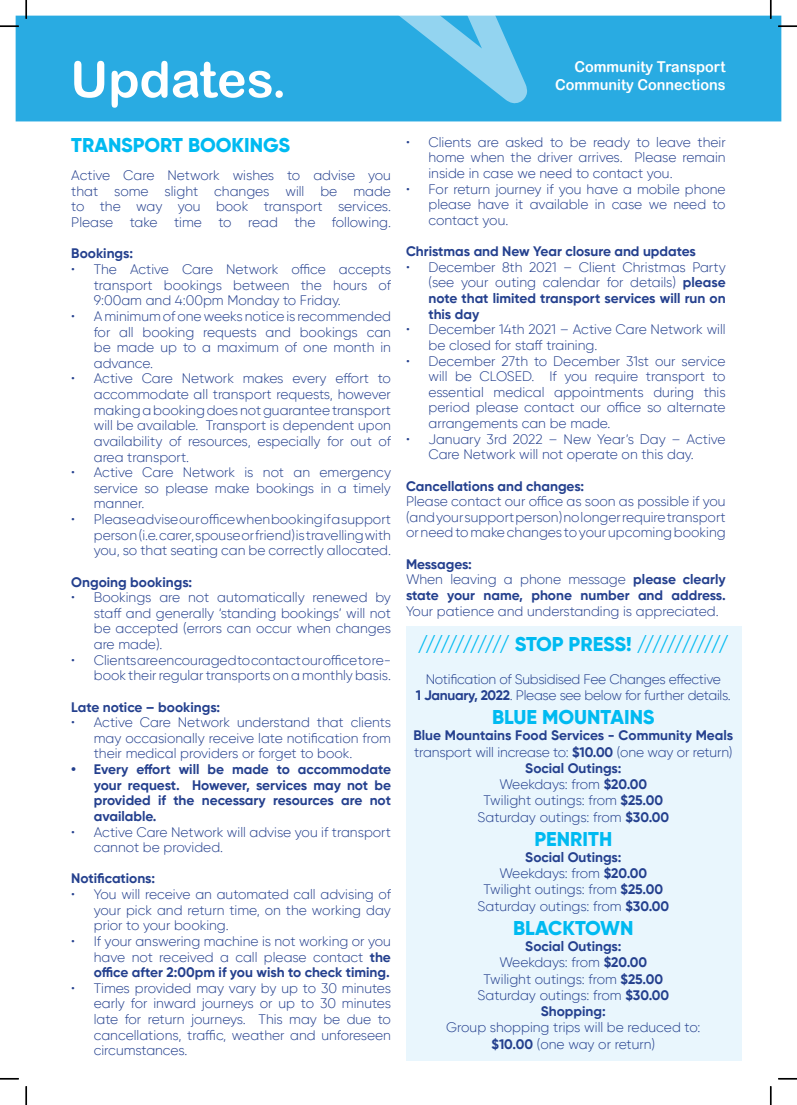
<style>
.page{position:relative;width:797px;height:1105px;background:#fff}
.page>*{position:absolute;margin:0;border:0;box-sizing:border-box;transform-origin:0 0}
.t1{font:50px "Arial Rounded MT Bold";color:#fff}
.t2{font:800 20px "Gilroy";color:#00baf1}
.t3{font:15px/18px "Arial Rounded MT Bold";color:#fff;text-align:right;scale:.96 1}
.t4{font:300 13.75px/15.6px "Gilroy";color:#24408e;text-align:justify}
.t5{font:700 13.75px/15.6px "Gilroy";color:#24408e}
.t6{font:300 13.75px/16.2px "Gilroy";letter-spacing:-.02em;color:#24408e;text-align:center}
.s1{font-weight:700}
.s2{font-weight:300}
</style>
<div class="page">
<div style="left:20px;top:20px;width:757px;height:97px;background:#29abe2"></div>
<div style="left:16px;top:16px;width:765px;height:105px;border:9px solid #29abe2"></div>
<svg style="left:393px;top:16px;width:134px;height:88px"></svg>
<div style="left:406px;top:627px;width:335px;height:434px;background:#e9f6fd"></div>
<svg style="left:0;top:25px;width:19px;height:2px"></svg>
<svg style="left:778px;top:25px;width:19px;height:2px"></svg>
<svg style="left:0;top:1078px;width:19px;height:1px"></svg>
<svg style="left:778px;top:1078px;width:19px;height:1px"></svg>
<svg style="left:25px;top:0;width:2px;height:19px"></svg>
<svg style="left:25px;top:1086px;width:2px;height:19px"></svg>
<svg style="left:770px;top:0;width:1px;height:19px"></svg>
<svg style="left:770px;top:1086px;width:1px;height:19px"></svg>
<h1 class="t1" style="left:70px;top:61px;width:218px">Updates.</h1>
<p class="t3" style="left:555px;top:59px;width:179px">Community Transport<br>Community Connections</p>
<p class="t4" style="left:428px;top:135px;width:299px;text-indent:-22px">• Clients are asked to be ready to leave their home when the driver arrives. Please remain inside in case we need to contact you.</p>
<p class="t4" style="left:428px;top:182px;width:299px;text-indent:-22px">• For return journey if you have a mobile phone please have it available in case we need to contact you.</p>
<p class="t5" style="left:406px;top:244px;width:291px">Christmas and New Year closure and updates</p>
<p class="t4" style="left:428px;top:260px;width:299px;text-indent:-22px">• December 8th 2021 – Client Christmas Party (see your outing calendar for details) <span class="s1">please note that limited transport services will run on this day</span></p>
<p class="t4" style="left:428px;top:322px;width:299px;text-indent:-22px">• December 14th 2021 – Active Care Network will be closed for staff training.</p>
<p class="t4" style="left:428px;top:354px;width:299px;text-indent:-22px">• December 27th to December 31st our service will be CLOSED. If you require transport to essential medical appointments during this period please contact our office so alternate arrangements can be made.</p>
<p class="t4" style="left:428px;top:432px;width:299px;text-indent:-22px">• January 3rd 2022 – New Year’s Day – Active<br>Care Network will not operate on this day.</p>
<p class="t5" style="left:406px;top:479px;width:180px">Cancellations and changes:</p>
<p class="t4" style="left:406px;top:493px;width:321px">Please contact our office as soon as possible if you (and your support person) no longer require transport or need to make changes to your upcoming booking</p>
<p class="t5" style="left:406px;top:557px;width:321px">Messages:<br><span class="s2">When leaving a phone message</span> please clearly state your name, phone number and address.</p>
<p class="t4" style="left:406px;top:604px;width:314px">Your patience and understanding is appreciated.</p>
<h2 class="t2" style="left:71px;top:136px;width:220px">TRANSPORT BOOKINGS</h2>
<p class="t4" style="left:71px;top:168px;width:321px">Active Care Network wishes to advise you that some slight changes will be made to the way you book transport services.<br>Please take time to read the following.</p>
<p class="t5" style="left:71px;top:246px;width:63px">Bookings:</p>
<p class="t4" style="left:94px;top:262px;width:299px;text-indent:-22px">• The Active Care Network office accepts transport bookings between the hours of 9:00am and 4:00pm Monday to Friday.</p>
<p class="t4" style="left:94px;top:309px;width:299px;text-indent:-22px">• A minimum of one weeks notice is recommended for all booking requests and bookings can be made up to a maximum of one month in advance.</p>
<p class="t4" style="left:94px;top:372px;width:299px;text-indent:-22px">• Active Care Network makes every effort to accommodate all transport requests, however making a booking does not guarantee transport will be available. Transport is dependent upon availability of resources, especially for out of area transport.</p>
<p class="t4" style="left:94px;top:465px;width:299px;text-indent:-22px">• Active Care Network is not an emergency service so please make bookings in a timely manner.</p>
<p class="t4" style="left:94px;top:512px;width:299px;text-indent:-22px">• Please advise our office when booking if a support person (i.e. carer, spouse or friend) is travelling with you, so that seating can be correctly allocated.</p>
<p class="t5" style="left:71px;top:575px;width:122px">Ongoing bookings:</p>
<p class="t4" style="left:94px;top:590px;width:299px;text-indent:-23px">• Bookings are not automatically renewed by staff and generally ‘standing bookings’ will not be accepted (errors can occur when changes are made).</p>
<p class="t4" style="left:71px;top:653px;width:321px;text-align:right">• Clients are encouraged to contact our office to re&shy;book their regular transports on a monthly basis.</p>
<p class="t5" style="left:71px;top:700px;width:150px">Late notice – bookings:</p>
<p class="t4" style="left:94px;top:715px;width:299px;text-indent:-23px">• Active Care Network understand that clients may occasionally receive late notification from their medical providers or forget to book.</p>
<p class="t5" style="left:94px;top:762px;width:299px;text-align:justify;text-indent:-23px">• Every effort will be made to accommodate your request. However, services may not be provided if the necessary resources are not available.</p>
<p class="t4" style="left:94px;top:825px;width:299px;text-indent:-23px">• Active Care Network will advise you if transport cannot be provided.</p>
<p class="t5" style="left:71px;top:871px;width:85px">Notifications:</p>
<p class="t4" style="left:94px;top:887px;width:299px;text-indent:-22px">• You will receive an automated call advising of your pick and return time, on the working day prior to your booking.</p>
<p class="t4" style="left:94px;top:934px;width:299px;text-indent:-22px">• If your answering machine is not working or you have not received a call please contact <span class="s1">the office after 2:00pm if you wish to check timing.</span></p>
<p class="t4" style="left:94px;top:981px;width:299px;text-indent:-22px">• Times provided may vary by up to 30 minutes early for inward journeys or up to 30 minutes late for return journeys. This may be due to cancellations, traffic, weather and unforeseen circumstances.</p>
<h2 class="t2" style="left:418px;top:635px;width:312px">//////////// STOP PRESS! ////////////</h2>
<p class="t6" style="left:416px;top:671px;width:316px">Notification of Subsidised Fee Changes effective<br><span class="s1">1 January, 2022</span>. Please see below for further details.</p>
<h2 class="t2" style="left:492px;top:708px;width:164px">BLUE MOUNTAINS</h2>
<p class="t4" style="left:413px;top:728px;width:321px;line-height:16.2px;text-align:center"><span class="s1">Blue Mountains Food Services - Community Meals </span>transport will increase to: <span class="s1">$10.00</span> (one way or return)<br><span class="s1">Social Outings:<br></span>Weekdays: from <span class="s1">$20.00<br></span>Twilight outings: from <span class="s1">$25.00<br></span>Saturday outings: from <span class="s1">$30.00</span></p>
<h2 class="t2" style="left:534px;top:830px;width:79px">PENRITH</h2>
<p class="t4" style="left:477px;top:850px;width:193px;line-height:16.2px;text-align:center"><span class="s1">Social Outings:<br></span>Weekdays: from <span class="s1">$20.00<br></span>Twilight outings: from <span class="s1">$25.00<br></span>Saturday outings: from <span class="s1">$30.00</span></p>
<h2 class="t2" style="left:513px;top:919px;width:122px">BLACKTOWN</h2>
<p class="t4" style="left:477px;top:939px;width:193px;line-height:16.2px;text-align:center"><span class="s1">Social Outings:<br></span>Weekdays: from <span class="s1">$20.00<br></span>Twilight outings: from <span class="s1">$25.00<br></span>Saturday outings: from <span class="s1">$30.00<br>Shopping:</span></p>
<p class="t4" style="left:446px;top:1020px;width:256px;line-height:16.2px;text-align:center">Group shopping trips will be reduced to: <span class="s1">$10.00</span> (one way or return)</p>
</div>
